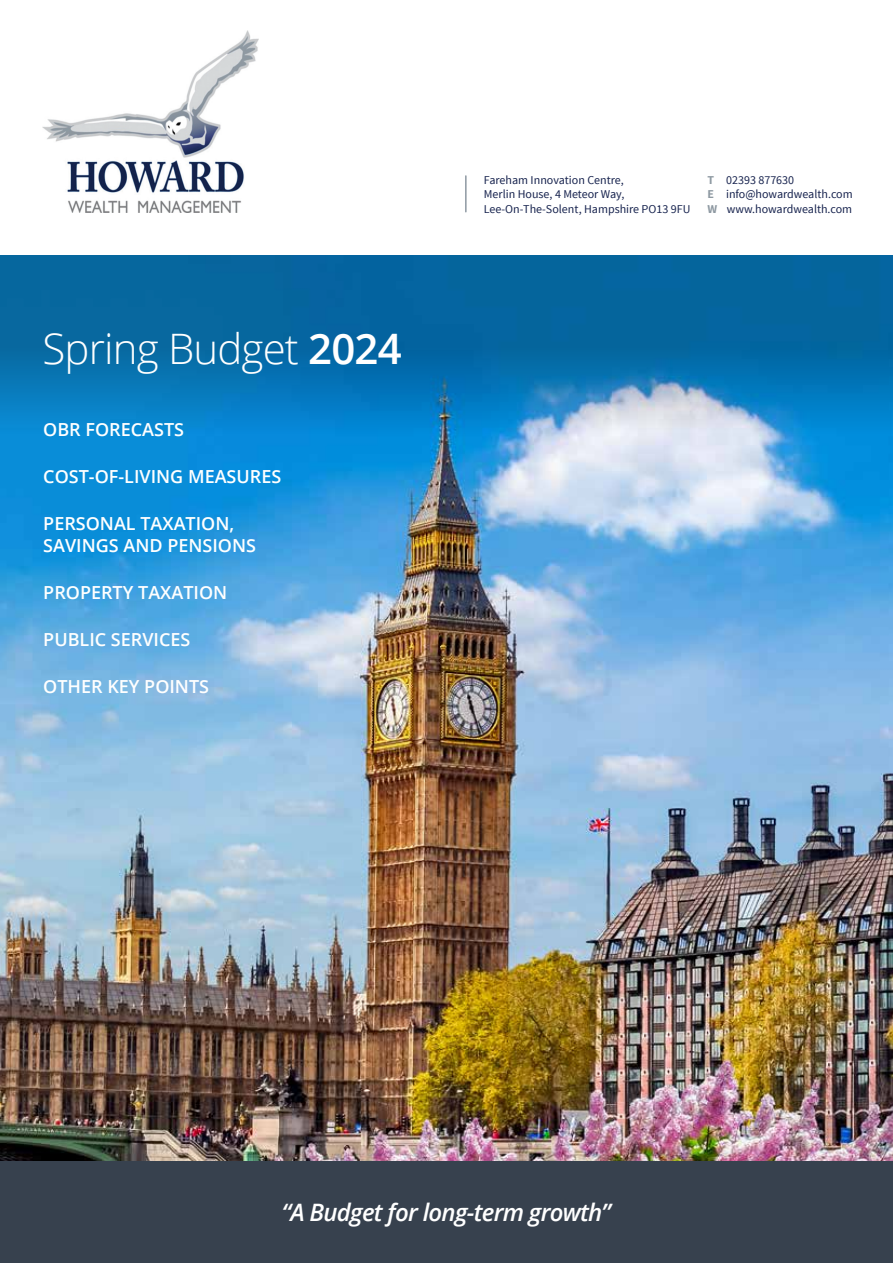
<style>
.page{position:relative;width:893px;height:1263px;background:#fff}
.page>*{position:absolute;margin:0;border:0;box-sizing:border-box;transform-origin:0 0}
.t1{font:300 42px "Open Sans";letter-spacing:-.02em;color:#fff}
.t2{font:italic 600 24px "Open Sans";letter-spacing:-.03em;color:#fff}
.t3{font:600 18px/21.6px "Open Sans";color:#fff}
.t4{font:12px/14.4px "Source Sans Pro";color:#17234e}
.s1{font-weight:600}
.s2{font-weight:700;color:#8e99a2}
</style>
<div class="page">
<img style="left:0;top:255px;width:893px;height:906px">
<div style="left:0;top:1161px;width:893px;height:102px;background:#37414e"></div>
<hr style="left:465px;top:176px;width:2px;height:36px;background:#8e99a2">
<img style="left:43px;top:30px;width:216px;height:183px">
<h1 class="t1" style="left:43px;top:320px;width:361px">Spring Budget <span class="s1">2024</span></h1>
<h3 class="t3" style="left:43px;top:418px;width:142px">OBR FORECASTS</h3>
<h3 class="t3" style="left:43px;top:465px;width:240px">COST-OF-LIVING MEASURES</h3>
<h3 class="t3" style="left:43px;top:512px;width:214px">PERSONAL TAXATION,<br>SAVINGS AND PENSIONS</h3>
<h3 class="t3" style="left:43px;top:581px;width:185px">PROPERTY TAXATION</h3>
<h3 class="t3" style="left:43px;top:628px;width:149px">PUBLIC SERVICES</h3>
<h3 class="t3" style="left:43px;top:675px;width:167px">OTHER KEY POINTS</h3>
<p class="t4" style="left:484px;top:173px;width:208px">Fareham Innovation Centre,<br>Merlin House, 4 Meteor Way,<br>Lee-On-The-Solent, Hampshire PO13 9FU</p>
<p class="t4" style="left:707px;top:173px;width:147px"><span class="s2">T</span> 02393 877630<br><span class="s2">E</span> info@howardwealth.com<br><span class="s2">W</span> www.howardwealth.com</p>
<h2 class="t2" style="left:282px;top:1196px;width:331px">“A Budget for long-term growth”</h2>
</div>
